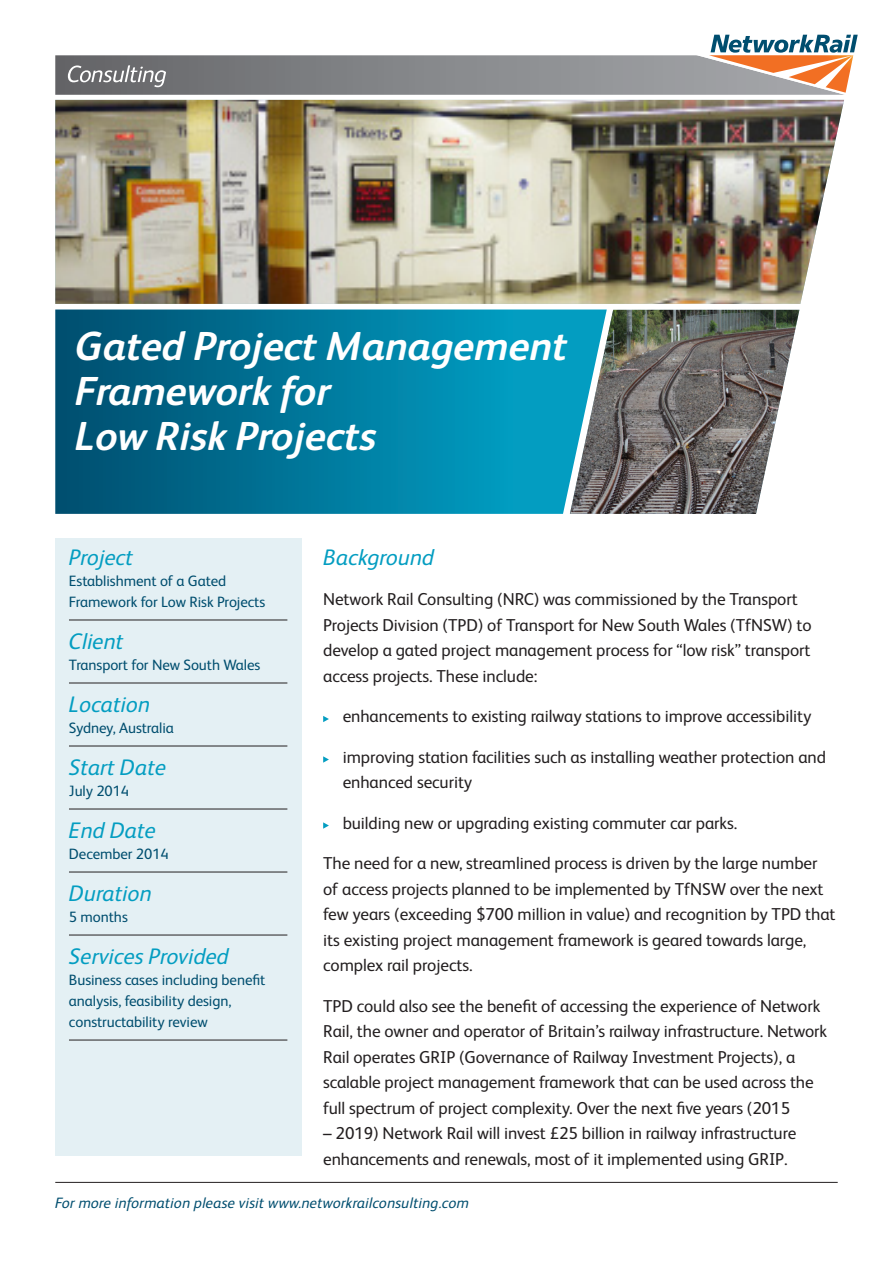
<style>
.page{position:relative;width:893px;height:1263px;background:#fff}
.page>*{position:absolute;margin:0;border:0;box-sizing:border-box;transform-origin:0 0}
.t1{font:italic 700 40.5px/45px "Network Rail Sans";color:#fff}
.t2{font:italic 22.5px "Network Rail Sans";color:#039dc1}
.t3{font:17.25px/25.5px "Network Rail Sans";letter-spacing:-.005em;color:#231f20}
.t4{font:15px/21px "Network Rail Sans";letter-spacing:-.005em;color:#004e6f}
.t5{font:italic 15px "Network Rail Sans";letter-spacing:.01em;color:#004e6f}
</style>
<div class="page">
<svg style="left:55px;top:34px;width:803px;height:66px"></svg>
<svg style="left:55px;top:309px;width:552px;height:205px;background:#01799c"></svg>
<hr style="left:55px;top:1182px;width:783px;height:1px;background:#231f20">
<div style="left:55px;top:538px;width:247px;height:618px;background:#e4f0f4"></div>
<hr style="left:69px;top:620px;width:218px;height:1px;background:#231f20">
<hr style="left:69px;top:683px;width:218px;height:1px;background:#231f20">
<hr style="left:69px;top:746px;width:218px;height:1px;background:#231f20">
<hr style="left:69px;top:809px;width:218px;height:1px;background:#231f20">
<hr style="left:69px;top:872px;width:218px;height:1px;background:#231f20">
<hr style="left:69px;top:935px;width:218px;height:1px;background:#231f20">
<hr style="left:69px;top:1040px;width:218px;height:1px;background:#231f20">
<svg style="left:323px;top:716px;width:6px;height:6px"></svg>
<svg style="left:323px;top:756px;width:6px;height:7px"></svg>
<svg style="left:323px;top:822px;width:6px;height:7px"></svg>
<img style="left:570px;top:310px;width:229px;height:204px">
<img style="left:55px;top:100px;width:789px;height:204px">
<p class="t1" style="left:75px;top:321px;width:493px">Gated Project Management<br>Framework for<br>Low Risk Projects</p>
<p class="t2" style="left:69px;top:542px;width:65px">Project</p>
<p class="t4" style="left:69px;top:569px;width:198px">Establishment of a Gated<br>Framework for Low Risk Projects</p>
<p class="t2" style="left:69px;top:626px;width:56px">Client</p>
<p class="t4" style="left:69px;top:653px;width:193px">Transport for New South Wales</p>
<p class="t2" style="left:69px;top:689px;width:82px">Location</p>
<p class="t4" style="left:69px;top:716px;width:106px">Sydney, Australia</p>
<p class="t2" style="left:69px;top:752px;width:98px">Start Date</p>
<p class="t4" style="left:69px;top:779px;width:62px">July 2014</p>
<p class="t2" style="left:69px;top:815px;width:88px">End Date</p>
<p class="t4" style="left:69px;top:842px;width:101px">December 2014</p>
<p class="t2" style="left:69px;top:878px;width:84px">Duration</p>
<p class="t4" style="left:69px;top:905px;width:60px">5 months</p>
<p class="t2" style="left:69px;top:941px;width:161px">Services Provided</p>
<p class="t4" style="left:69px;top:968px;width:198px">Business cases including benefit analysis, feasibility design, constructability review</p>
<p class="t2" style="left:323px;top:542px;width:112px">Background</p>
<p class="t3" style="left:323px;top:586px;width:490px">Network Rail Consulting (NRC) was commissioned by the Transport Projects Division (TPD) of Transport for New South Wales (TfNSW) to develop a gated project management process for “low risk” transport access projects. These include:</p>
<p class="t3" style="left:343px;top:703px;width:470px">enhancements to existing railway stations to improve accessibility</p>
<p class="t3" style="left:343px;top:743px;width:485px">improving station facilities such as installing weather protection and enhanced security</p>
<p class="t3" style="left:343px;top:809px;width:396px">building new or upgrading existing commuter car parks.</p>
<p class="t3" style="left:323px;top:850px;width:514px">The need for a new, streamlined process is driven by the large number of access projects planned to be implemented by TfNSW over the next few years (exceeding $700 million in value) and recognition by TPD that its existing project management framework is geared towards large, complex rail projects.</p>
<p class="t3" style="left:323px;top:992px;width:506px">TPD could also see the benefit of accessing the experience of Network Rail, the owner and operator of Britain’s railway infrastructure. Network Rail operates GRIP (Governance of Railway Investment Projects), a scalable project management framework that can be used across the full spectrum of project complexity. Over the next five years (2015</p>
<p class="t3" style="left:323px;top:1120px;width:475px">– 2019) Network Rail will invest £25 billion in railway infrastructure enhancements and renewals, most of it implemented using GRIP.</p>
<p class="t5" style="left:55px;top:1193px;width:415px">For more information please visit www.networkrailconsulting.com</p>
</div>
